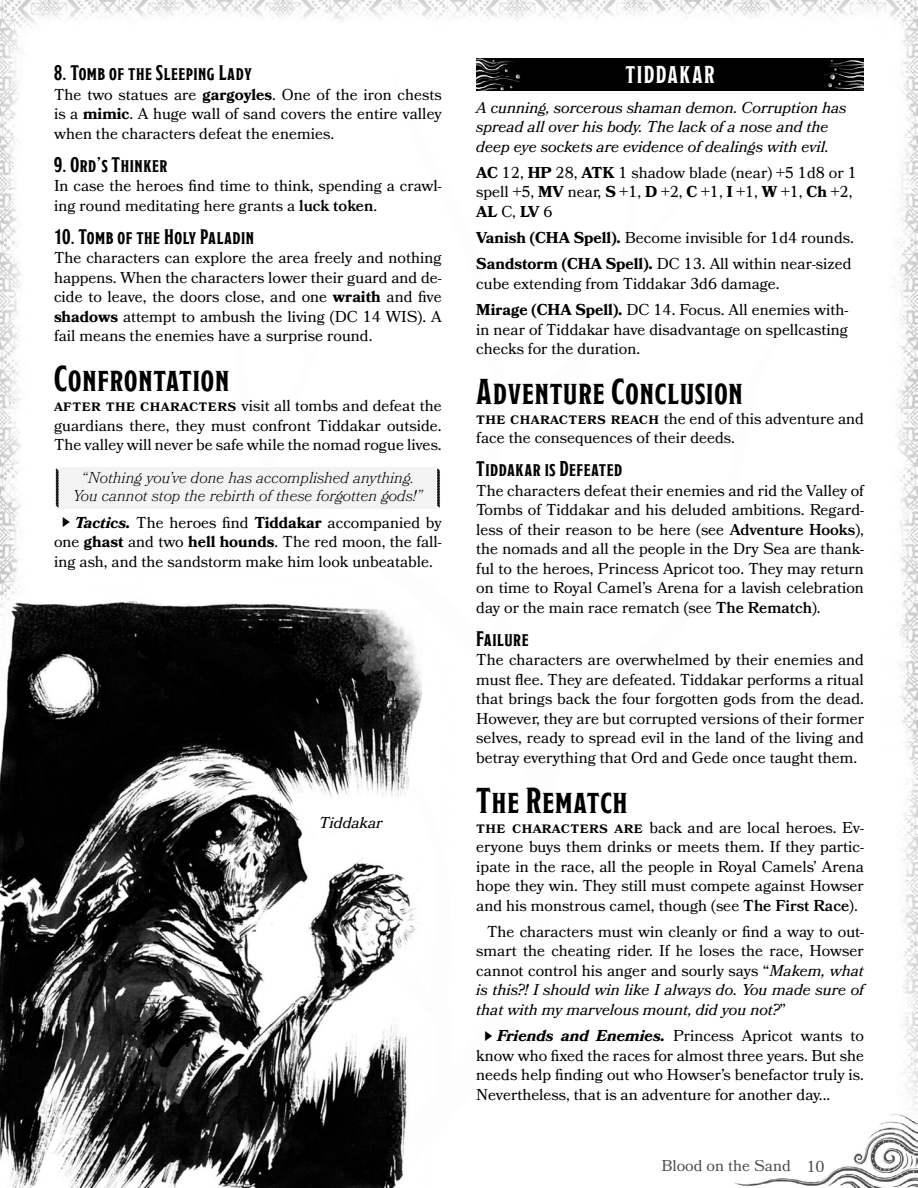
<style>
.page{position:relative;width:918px;height:1188px;background:#fff}
.page>*{position:absolute;margin:0;border:0;box-sizing:border-box;transform-origin:0 0}
.Heading_1{font:36px "Modesto Condensed";letter-spacing:.025em;color:#000}
.Statblock_Title{font:700 24px "Modesto Condensed";letter-spacing:.06em;color:#fff}
.Heading_2{font:700 21px "Modesto Condensed";letter-spacing:.025em;color:#000}
.Core_Body{font:15.75px/19.5px "Bookmania";color:#000;text-align:justify}
.Small_Caps_-_after_H{font:15.75px/19.5px "Bookmania";color:#000;text-align:justify}
.Statblock_Ability{font:15.75px/19.5px "Bookmania";color:#000}
.Core_Body_-_Indented{font:15.75px/19.5px "Bookmania";color:#000;text-align:justify}
.Statblock_Descriptio{font:italic 15.75px/19.5px "Bookmania";color:#000}
.Boxed_Text{font:italic 300 15.75px/18.9px "Bookmania";color:#000;text-align:center}
.Statblock_Numbers{font:15.75px/19.5px "Bookmania";color:#000}
.Image_Footnote{font:italic 15.75px "Bookmania";color:#000}
.s1{font-weight:700}
.s2{font-weight:600}
.s3{font-weight:600;font-size:16.5px}
.s4{font-family:"Hira Kaku Pro W3";font-size:10.5px}
.s5{font-weight:700;font-style:italic}
.s6{font-style:italic}
</style>
<div class="page">
<img style="left:0;top:0;width:918px;height:1188px">
<img style="left:1px;top:559px;width:449px;height:629px">
<div style="left:59px;top:467px;width:377px;height:42px;background:#f3f3f3"></div>
<svg style="left:55px;top:468px;width:4px;height:40px"></svg>
<svg style="left:436px;top:468px;width:5px;height:40px"></svg>
<img style="left:476px;top:59px;width:388px;height:33px">
<p class="Heading_2" style="left:54px;top:63px;width:199px">8. Tomb of the Sleeping Lady</p>
<p class="Core_Body" style="left:54px;top:85px;width:389px">The two statues are <span class="s1">gargoyles</span>. One of the iron chests is a <span class="s1">mimic</span>. A huge wall of sand covers the entire valley when the characters defeat the enemies.</p>
<p class="Heading_2" style="left:54px;top:154px;width:115px">9. Ord’s Thinker</p>
<p class="Core_Body" style="left:54px;top:176px;width:389px">In case the heroes find time to think, spending a crawl&shy;ing round meditating here grants a <span class="s2">luck token</span>.</p>
<p class="Heading_2" style="left:54px;top:226px;width:202px">10. Tomb of the Holy Paladin</p>
<p class="Core_Body" style="left:54px;top:248px;width:389px">The characters can explore the area freely and nothing happens. When the characters lower their guard and de&shy;cide to leave, the doors close, and one <span class="s1">wraith</span> and five <span class="s1">shadows</span> attempt to ambush the living (DC 14 WIS). A fail means the enemies have a surprise round.</p>
<p class="Heading_1" style="left:54px;top:361px;width:177px">Confrontation</p>
<p class="Small_Caps_-_after_H" style="left:54px;top:396px;width:389px"><span class="s3">After the characters</span> visit all tombs and defeat the guardians there, they must confront Tiddakar outside.<br>The valley will never be safe while the nomad rogue lives.</p>
<p class="Boxed_Text" style="left:73px;top:468px;width:351px">“Nothing you’ve done has accomplished anything.<br>You cannot stop the rebirth of these forgotten gods!”</p>
<p class="Core_Body" style="left:54px;top:513px;width:389px;text-align:center"><span class="s4">▶</span> <span class="s5">Tactics.</span> The heroes find <span class="s1">Tiddakar</span> accompanied by one <span class="s1">ghast</span> and two <span class="s1">hell hounds</span>. The red moon, the fall&shy;ing ash, and the sandstorm make him look unbeatable.</p>
<p class="Image_Footnote" style="left:319px;top:814px;width:65px">Tiddakar</p>
<p class="Statblock_Title" style="left:626px;top:63px;width:91px">TIDDAKAR</p>
<p class="Statblock_Descriptio" style="left:476px;top:97px;width:372px">A cunning, sorcerous shaman demon. Corruption has spread all over his body. The lack of a nose and the deep eye sockets are evidence of dealings with evil.</p>
<p class="Statblock_Numbers" style="left:476px;top:163px;width:382px"><span class="s1">AC</span> 12, <span class="s1">HP</span> 28, <span class="s1">ATK</span> 1 shadow blade (near) +5 1d8 or 1 spell +5, <span class="s1">MV</span> near, <span class="s1">S</span> +1, <span class="s1">D</span> +2, <span class="s1">C</span> +1, <span class="s1">I</span> +1, <span class="s1">W</span> +1, <span class="s1">Ch</span> +2,<br><span class="s1">AL</span> C, <span class="s1">LV</span> 6</p>
<p class="Statblock_Ability" style="left:476px;top:228px;width:379px"><span class="s1">Vanish (CHA Spell).</span> Become invisible for 1d4 rounds.</p>
<p class="Statblock_Ability" style="left:476px;top:254px;width:377px"><span class="s1">Sandstorm (CHA Spell).</span> DC 13. All within near-sized cube extending from Tiddakar 3d6 damage.</p>
<p class="Statblock_Ability" style="left:476px;top:300px;width:373px;text-align:justify"><span class="s1">Mirage (CHA Spell).</span> DC 14. Focus. All enemies with&shy;in near of Tiddakar have disadvantage on spellcasting checks for the duration.</p>
<p class="Heading_1" style="left:476px;top:374px;width:268px">Adventure Conclusion</p>
<p class="Small_Caps_-_after_H" style="left:476px;top:409px;width:389px"><span class="s3">The characters reach</span> the end of this adventure and face the consequences of their deeds.</p>
<p class="Heading_2" style="left:476px;top:459px;width:147px">Tiddakar is Defeated</p>
<p class="Core_Body" style="left:476px;top:481px;width:389px">The characters defeat their enemies and rid the Valley of Tombs of Tiddakar and his deluded ambitions. Regard&shy;less of their reason to be here (see <span class="s2">Adventure Hooks</span>), the nomads and all the people in the Dry Sea are thank&shy;ful to the heroes, Princess Apricot too. They may return on time to Royal Camel’s Arena for a lavish celebration day or the main race rematch (see <span class="s2">The Rematch</span>).</p>
<p class="Heading_2" style="left:476px;top:628px;width:54px">Failure</p>
<p class="Core_Body" style="left:476px;top:650px;width:389px">The characters are overwhelmed by their enemies and must flee. They are defeated. Tiddakar performs a ritual that brings back the four forgotten gods from the dead.<br>However, they are but corrupted versions of their former selves, ready to spread evil in the land of the living and betray everything that Ord and Gede once taught them.</p>
<p class="Heading_1" style="left:476px;top:782px;width:153px">The Rematch</p>
<p class="Small_Caps_-_after_H" style="left:476px;top:817px;width:389px"><span class="s3">The characters are</span> back and are local heroes. Ev&shy;eryone buys them drinks or meets them. If they partic&shy;ipate in the race, all the people in Royal Camels’ Arena hope they win. They still must compete against Howser and his monstrous camel, though (see <span class="s2">The First Race</span>).</p>
<p class="Core_Body_-_Indented" style="left:476px;top:922px;width:389px;text-indent:11px">The characters must win cleanly or find a way to out&shy;smart the cheating rider. If he loses the race, Howser cannot control his anger and sourly says “<span class="s6">Makem, what is this?! I should win like I always do. You made sure of that with my marvelous mount, did you not?</span>”</p>
<p class="Core_Body" style="left:476px;top:1026px;width:389px;text-indent:7px"><span class="s4">▶</span> <span class="s5">Friends and Enemies.</span> Princess Apricot wants to know who fixed the races for almost three years. But she needs help finding out who Howser’s benefactor truly is.<br>Nevertheless, that is an adventure for another day...</p>
<p class="Core_Body" style="left:661px;top:1156px;width:165px">Blood on the Sand 10</p>
</div>
